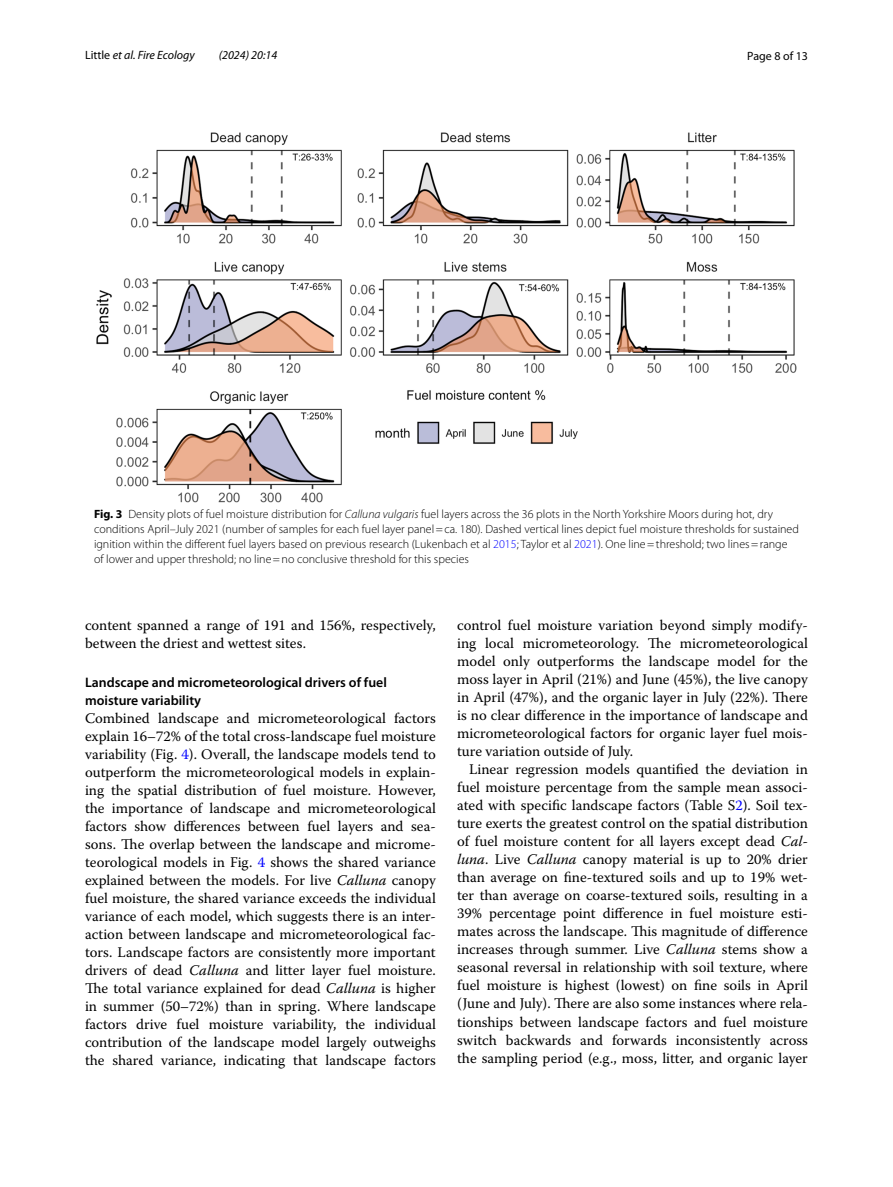
<style>
.page{position:relative;width:893px;height:1187px;background:#fff}
.page>*{position:absolute;margin:0;border:0;box-sizing:border-box;transform-origin:0 0}
.t1{font:14.7px/18px "Warnock Pro";color:#000;text-align:justify}
.t2{font:600 13.8px/18px "Myriad Pro";color:#000}
.t3{font:300 12px/15px "Myriad Pro";color:#000}
.t4{font:italic 12px "Myriad Pro";color:#000}
.t5{font:12px "Myriad Pro";color:#000}
.s1{font-style:normal}
.s2{font-weight:700}
.s3{font-style:italic}
.s4{color:#00f}
</style>
<div class="page">
<img style="left:96px;top:133px;width:701px;height:369px">
<p class="t4" style="left:85px;top:48px;width:111px"><span class="s1">Little</span> et al. Fire Ecology</p>
<p class="t4" style="left:219px;top:48px;width:60px">(2024) 20:14</p>
<p class="t5" style="left:747px;top:48px;width:62px">Page 8 of 13</p>
<p class="t3" style="left:94px;top:506px;width:706px"><span class="s2">Fig. 3</span> Density plots of fuel moisture distribution for <span class="s3">Calluna vulgaris</span> fuel layers across the 36 plots in the North Yorkshire Moors during hot, dry conditions April–July 2021 (number of samples for each fuel layer panel=ca. 180). Dashed vertical lines depict fuel moisture thresholds for sustained ignition within the different fuel layers based on previous research (Lukenbach et al <span class="s4">2015</span>; Taylor et al <span class="s4">2021</span>). One line=threshold; two lines=range of lower and upper threshold; no line=no conclusive threshold for this species</p>
<p class="t1" style="left:85px;top:616px;width:352px">content spanned a range of 191 and 156%, respectively, between the driest and wettest sites.</p>
<p class="t2" style="left:85px;top:672px;width:303px">Landscape and micrometeorological drivers of fuel moisture variability</p>
<p class="t1" style="left:85px;top:708px;width:352px">Combined landscape and micrometeorological factors explain 16–72% of the total cross-landscape fuel moisture variability (Fig. <span class="s4">4</span>). Overall, the landscape models tend to outperform the micrometeorological models in explain&shy;ing the spatial distribution of fuel moisture. However, the importance of landscape and micrometeorological factors show differences between fuel layers and sea&shy;sons. The overlap between the landscape and microme&shy;teorological models in Fig. <span class="s4">4</span> shows the shared variance explained between the models. For live <span class="s3">Calluna</span> canopy fuel moisture, the shared variance exceeds the individual variance of each model, which suggests there is an inter&shy;action between landscape and micrometeorological fac&shy;tors. Landscape factors are consistently more important drivers of dead <span class="s3">Calluna</span> and litter layer fuel moisture.<br>The total variance explained for dead <span class="s3">Calluna</span> is higher in summer (50–72%) than in spring. Where landscape factors drive fuel moisture variability, the individual contribution of the landscape model largely outweighs the shared variance, indicating that landscape factors</p>
<p class="t1" style="left:457px;top:616px;width:352px">control fuel moisture variation beyond simply modify&shy;ing local micrometeorology. The micrometeorological model only outperforms the landscape model for the moss layer in April (21%) and June (45%), the live canopy in April (47%), and the organic layer in July (22%). There is no clear difference in the importance of landscape and micrometeorological factors for organic layer fuel mois&shy;ture variation outside of July.</p>
<p class="t1" style="left:457px;top:760px;width:352px;text-indent:12px">Linear regression models quantified the deviation in fuel moisture percentage from the sample mean associ&shy;ated with specific landscape factors (Table S<span class="s4">2</span>). Soil tex&shy;ture exerts the greatest control on the spatial distribution of fuel moisture content for all layers except dead <span class="s3">Cal&shy;luna</span>. Live <span class="s3">Calluna</span> canopy material is up to 20% drier than average on fine-textured soils and up to 19% wet&shy;ter than average on coarse-textured soils, resulting in a 39% percentage point difference in fuel moisture esti&shy;mates across the landscape. This magnitude of difference increases through summer. Live <span class="s3">Calluna</span> stems show a seasonal reversal in relationship with soil texture, where fuel moisture is highest (lowest) on fine soils in April (June and July). There are also some instances where rela&shy;tionships between landscape factors and fuel moisture switch backwards and forwards inconsistently across the sampling period (e.g., moss, litter, and organic layer</p>
</div>
